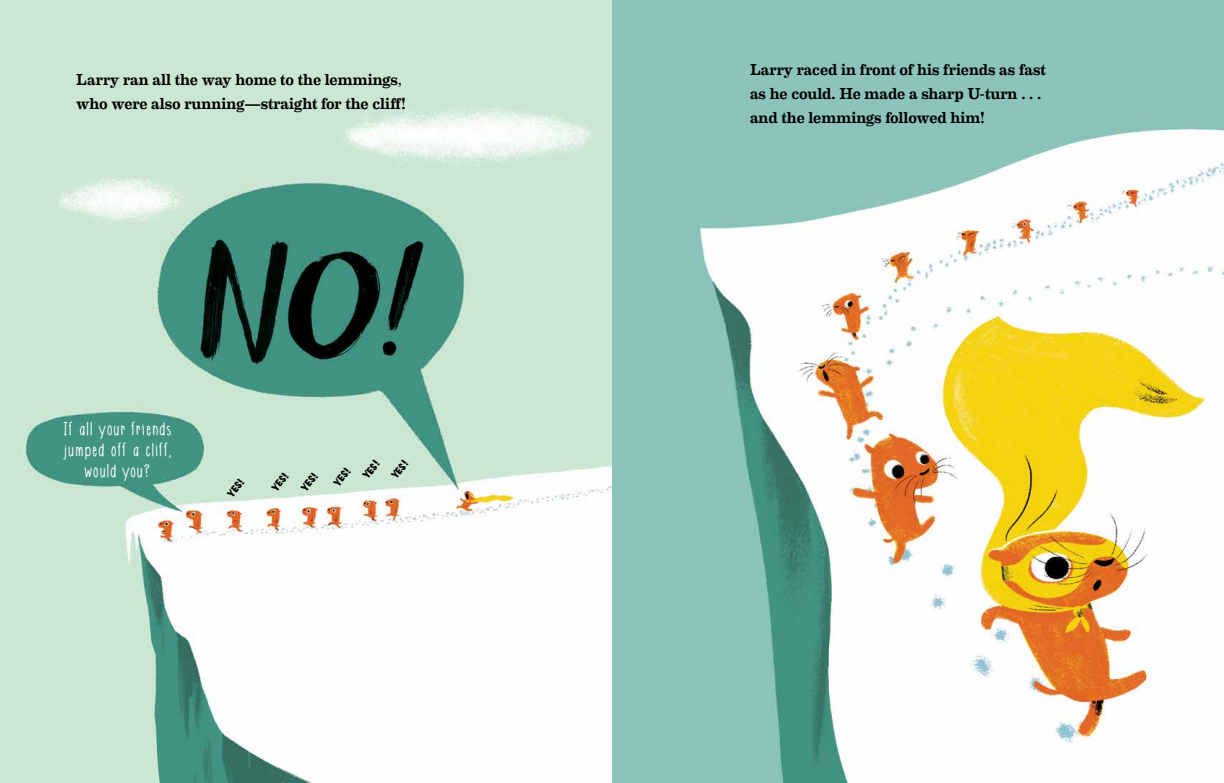
<style>
.page{position:relative;width:1224px;height:783px;background:#fff}
.page>*{position:absolute;margin:0;border:0;box-sizing:border-box;transform-origin:0 0}
.t1{font:800 18px/21px "Layla";letter-spacing:.01em;color:#fff;text-align:center}
.t2{font:500 16px/24px "Eames Century Modern";letter-spacing:-.005em;color:#000}
.t3{font:12px/22.7px "Sign Painter House Showcard";color:#000}
</style>
<div class="page">
<img style="left:612px;top:0;width:612px;height:783px">
<img style="left:0;top:0;width:612px;height:783px">
<p class="t2" style="left:76px;top:67px;width:331px">Larry ran all the way home to the lemmings, who were also running—straight for the cliff!</p>
<p class="t2" style="left:750px;top:56px;width:297px">Larry raced in front of his friends as fast as he could. He made a sharp U-turn . . . and the lemmings followed him!</p>
<p class="t1" style="left:63px;top:420px;width:111px">If all your friends jumped off a cliff, would you?</p>
<p class="t3" style="left:220px;top:488px;width:21px;rotate:-51deg">yes!</p>
<p class="t3" style="left:276px;top:468px;width:21px;text-indent:-18px;rotate:-51deg">yes! yes!</p>
<p class="t3" style="left:327px;top:477px;width:21px;rotate:-51deg">yes!</p>
<p class="t3" style="left:367px;top:456px;width:21px;line-height:22.1px;text-indent:-18px;rotate:-51deg">yes! yes!</p>
</div>
